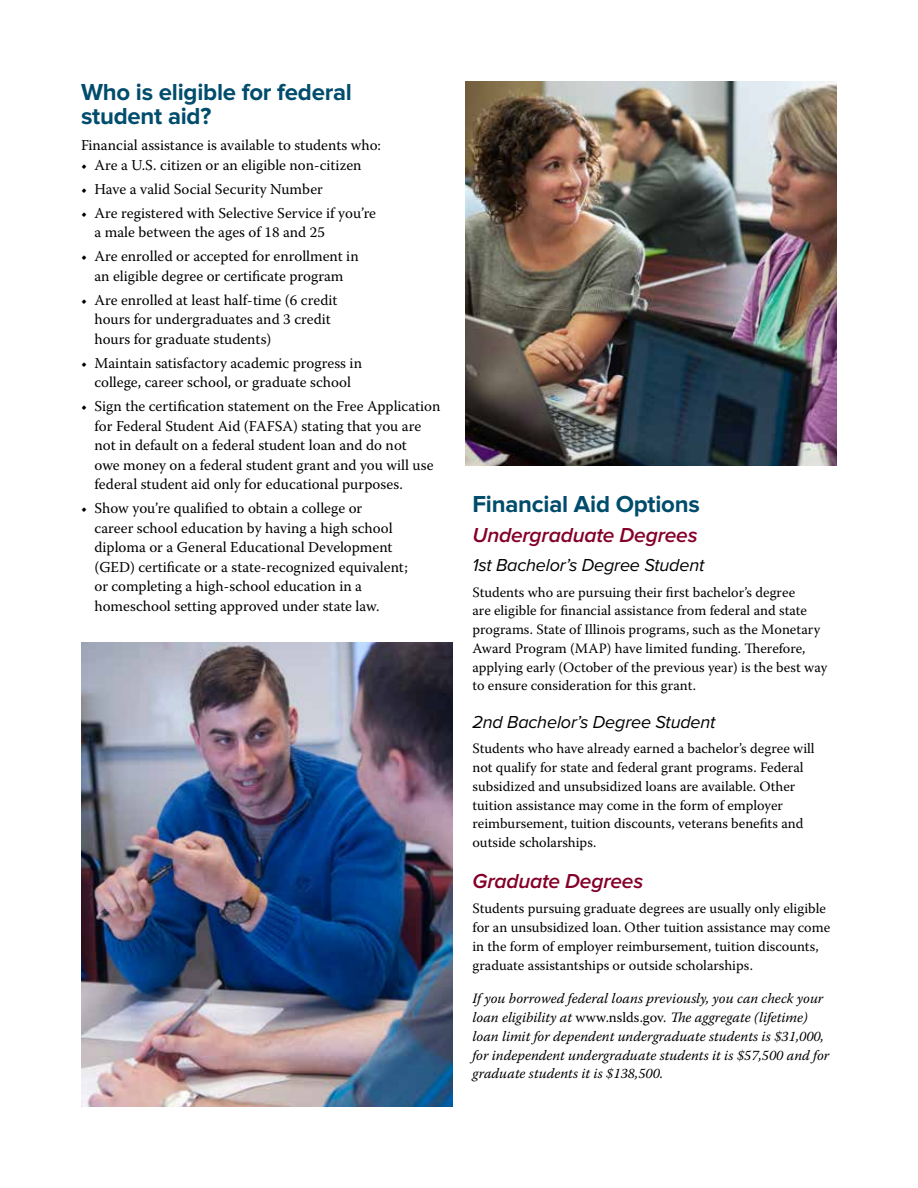
<style>
.page{position:relative;width:918px;height:1188px;background:#fff}
.page>*{position:absolute;margin:0;border:0;box-sizing:border-box;transform-origin:0 0}
.t1{font:700 24px/24px "Proxima Nova";letter-spacing:-.01em;color:#004c6c}
.t2{font:italic 600 21px "Proxima Nova";letter-spacing:-.01em;color:#840029}
.t3{font:italic 18px "Proxima Nova";letter-spacing:-.01em;color:#000}
.t4{font:15px/19.5px "Warnock Pro";color:#000}
.t5{font:14.25px/18.8px "Warnock Pro";color:#000}
.t6{font:italic 14.25px/18.8px "Warnock Pro";color:#000}
.s1{font-style:normal}
</style>
<div class="page">
<img style="left:81px;top:643px;width:371px;height:464px">
<img style="left:466px;top:81px;width:371px;height:385px">
<h1 class="t1" style="left:81px;top:81px;width:272px">Who is eligible for federal student aid?</h1>
<p class="t4" style="left:81px;top:135px;width:302px">Financial assistance is available to students who:</p>
<p class="t4" style="left:81px;top:155px;width:282px">• Are a U.S. citizen or an eligible non-citizen</p>
<p class="t4" style="left:81px;top:179px;width:243px">• Have a valid Social Security Number</p>
<p class="t4" style="left:94px;top:203px;width:283px;text-indent:-14px">• Are registered with Selective Service if you’re a male between the ages of 18 and 25</p>
<p class="t4" style="left:81px;top:246px;width:279px;text-align:center">• Are enrolled or accepted for enrollment in an eligible degree or certificate program</p>
<p class="t4" style="left:94px;top:290px;width:245px;text-indent:-14px">• Are enrolled at least half-time (6 credit hours for undergraduates and 3 credit hours for graduate students)</p>
<p class="t4" style="left:81px;top:353px;width:283px;text-align:center">• Maintain satisfactory academic progress in college, career school, or graduate school</p>
<p class="t4" style="left:94px;top:396px;width:347px;text-indent:-14px">• Sign the certification statement on the Free Application for Federal Student Aid (FAFSA) stating that you are not in default on a federal student loan and do not<br>owe money on a federal student grant and you will use federal student aid only for educational purposes.</p>
<p class="t4" style="left:94px;top:498px;width:315px;text-indent:-14px">• Show you’re qualified to obtain a college or<br>career school education by having a high school diploma or a General Educational Development (GED) certificate or a state-recognized equivalent; or completing a high-school education in a homeschool setting approved under state law.</p>
<h1 class="t1" style="left:472px;top:492px;width:229px">Financial Aid Options</h1>
<h2 class="t2" style="left:472px;top:523px;width:227px">Undergraduate Degrees</h2>
<p class="t3" style="left:472px;top:555px;width:233px">1st Bachelor’s Degree Student</p>
<p class="t5" style="left:472px;top:582px;width:356px">Students who are pursuing their first bachelor’s degree<br>are eligible for financial assistance from federal and state programs. State of Illinois programs, such as the Monetary Award Program (MAP) have limited funding. Therefore, applying early (October of the previous year) is the best way to ensure consideration for this grant.</p>
<p class="t3" style="left:472px;top:712px;width:245px">2nd Bachelor’s Degree Student</p>
<p class="t5" style="left:472px;top:739px;width:344px">Students who have already earned a bachelor’s degree will not qualify for state and federal grant programs. Federal subsidized and unsubsidized loans are available. Other tuition assistance may come in the form of employer reimbursement, tuition discounts, veterans benefits and outside scholarships.</p>
<h2 class="t2" style="left:472px;top:869px;width:172px">Graduate Degrees</h2>
<p class="t5" style="left:472px;top:899px;width:359px">Students pursuing graduate degrees are usually only eligible for an unsubsidized loan. Other tuition assistance may come in the form of employer reimbursement, tuition discounts, graduate assistantships or outside scholarships.</p>
<p class="t6" style="left:472px;top:989px;width:358px">If you borrowed federal loans previously, you can check your loan eligibility at <span class="s1">www.nslds.gov</span>. The aggregate (lifetime) loan limit for dependent undergraduate students is $31,000, for independent undergraduate students it is $57,500 and for graduate students it is $138,500.</p>
</div>
